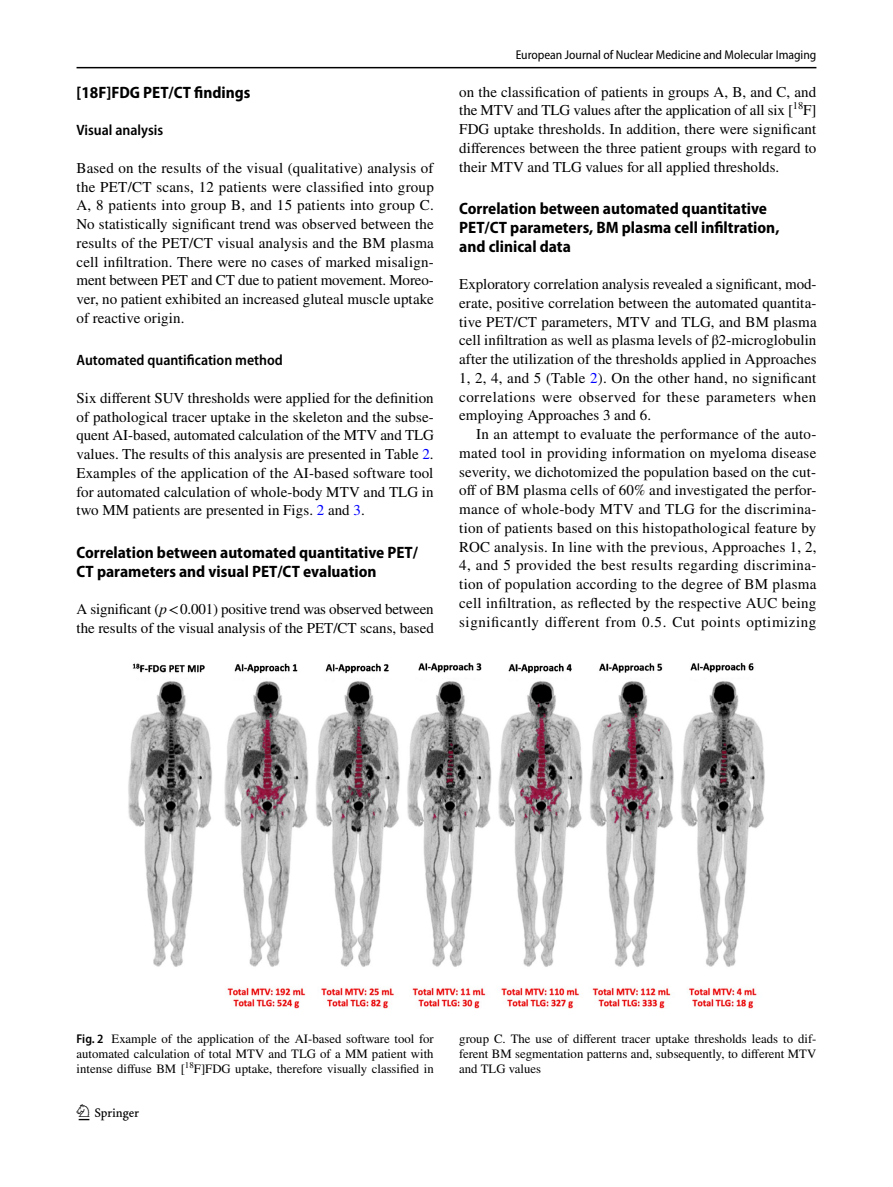
<style>
.page{position:relative;width:893px;height:1187px;background:#fff}
.page>*{position:absolute;margin:0;border:0;box-sizing:border-box;transform-origin:0 0}
.t1{font:22.5px "Springnew Regular 2";color:#000}
.t2{font:700 semi-condensed 16.5px/18.8px "Myriad Pro";color:#000}
.t3{font:15px/18.8px "STIX";letter-spacing:.005em;color:#000;text-align:justify}
.t4{font:600 semi-condensed 15px "Myriad Pro";color:#000}
.t5{font:12.75px/15px "STIX";color:#000;text-align:justify}
.t6{font:semi-condensed 12.75px "Myriad Pro";color:#000}
.s1{color:#00f}
.s2{font-style:italic}
.s3{font-family:"Myriad Pro";font-weight:600;font-stretch:semi-condensed}
</style>
<div class="page">
<hr style="left:77px;top:67px;width:739px;height:1px;background:#000">
<img style="left:128px;top:663px;width:637px;height:344px">
<p class="t2" style="left:77px;top:83px;width:175px">[18F]FDG PET/CT findings</p>
<p class="t4" style="left:77px;top:122px;width:88px">Visual analysis</p>
<p class="t3" style="left:77px;top:159px;width:359px">Based on the results of the visual (qualitative) analysis of the PET/CT scans, 12 patients were classified into group A, 8 patients into group B, and 15 patients into group C.<br>No statistically significant trend was observed between the results of the PET/CT visual analysis and the BM plasma cell infiltration. There were no cases of marked misalign&shy;ment between PET and CT due to patient movement. Moreo&shy;ver, no patient exhibited an increased gluteal muscle uptake of reactive origin.</p>
<p class="t4" style="left:77px;top:352px;width:208px">Automated quantification method</p>
<p class="t3" style="left:77px;top:389px;width:359px">Six different SUV thresholds were applied for the definition of pathological tracer uptake in the skeleton and the subse&shy;quent AI-based, automated calculation of the MTV and TLG values. The results of this analysis are presented in Table <span class="s1">2</span>.<br>Examples of the application of the AI-based software tool for automated calculation of whole-body MTV and TLG in two MM patients are presented in Figs. <span class="s1">2</span> and <span class="s1">3</span>.</p>
<p class="t2" style="left:77px;top:543px;width:343px">Correlation between automated quantitative PET/<br>CT parameters and visual PET/CT evaluation</p>
<p class="t3" style="left:77px;top:600px;width:359px">A significant (<span class="s2">p</span>&lt;0.001) positive trend was observed between the results of the visual analysis of the PET/CT scans, based</p>
<p class="t6" style="left:516px;top:48px;width:302px">European Journal of Nuclear Medicine and Molecular Imaging</p>
<p class="t3" style="left:459px;top:83px;width:359px">on the classification of patients in groups A, B, and C, and the MTV and TLG values after the application of all six [<sup>18</sup>F] FDG uptake thresholds. In addition, there were significant differences between the three patient groups with regard to their MTV and TLG values for all applied thresholds.</p>
<p class="t2" style="left:459px;top:199px;width:322px">Correlation between automated quantitative<br>PET/CT parameters, BM plasma cell infiltration, and clinical data</p>
<p class="t3" style="left:459px;top:275px;width:359px">Exploratory correlation analysis revealed a significant, mod&shy;erate, positive correlation between the automated quantita&shy;tive PET/CT parameters, MTV and TLG, and BM plasma cell infiltration as well as plasma levels of β2-microglobulin after the utilization of the thresholds applied in Approaches 1, 2, 4, and 5 (Table <span class="s1">2</span>). On the other hand, no significant correlations were observed for these parameters when employing Approaches 3 and 6.</p>
<p class="t3" style="left:459px;top:425px;width:359px;text-indent:17px">In an attempt to evaluate the performance of the auto&shy;mated tool in providing information on myeloma disease severity, we dichotomized the population based on the cut&shy;off of BM plasma cells of 60% and investigated the perfor&shy;mance of whole-body MTV and TLG for the discrimina&shy;tion of patients based on this histopathological feature by ROC analysis. In line with the previous, Approaches 1, 2, 4, and 5 provided the best results regarding discrimina&shy;tion of population according to the degree of BM plasma cell infiltration, as reflected by the respective AUC being significantly different from 0.5. Cut points optimizing</p>
<p class="t5" style="left:77px;top:1032px;width:359px"><span class="s3">Fig. 2</span> Example of the application of the AI-based software tool for automated calculation of total MTV and TLG of a MM patient with intense diffuse BM [<sup>18</sup>F]FDG uptake, therefore visually classified in</p>
<p class="t5" style="left:459px;top:1032px;width:359px">group C. The use of different tracer uptake thresholds leads to dif&shy;ferent BM segmentation patterns and, subsequently, to different MTV and TLG values</p>
<h1 class="t1" style="left:79px;top:1104px;width:62px">1 3</h1>
</div>
